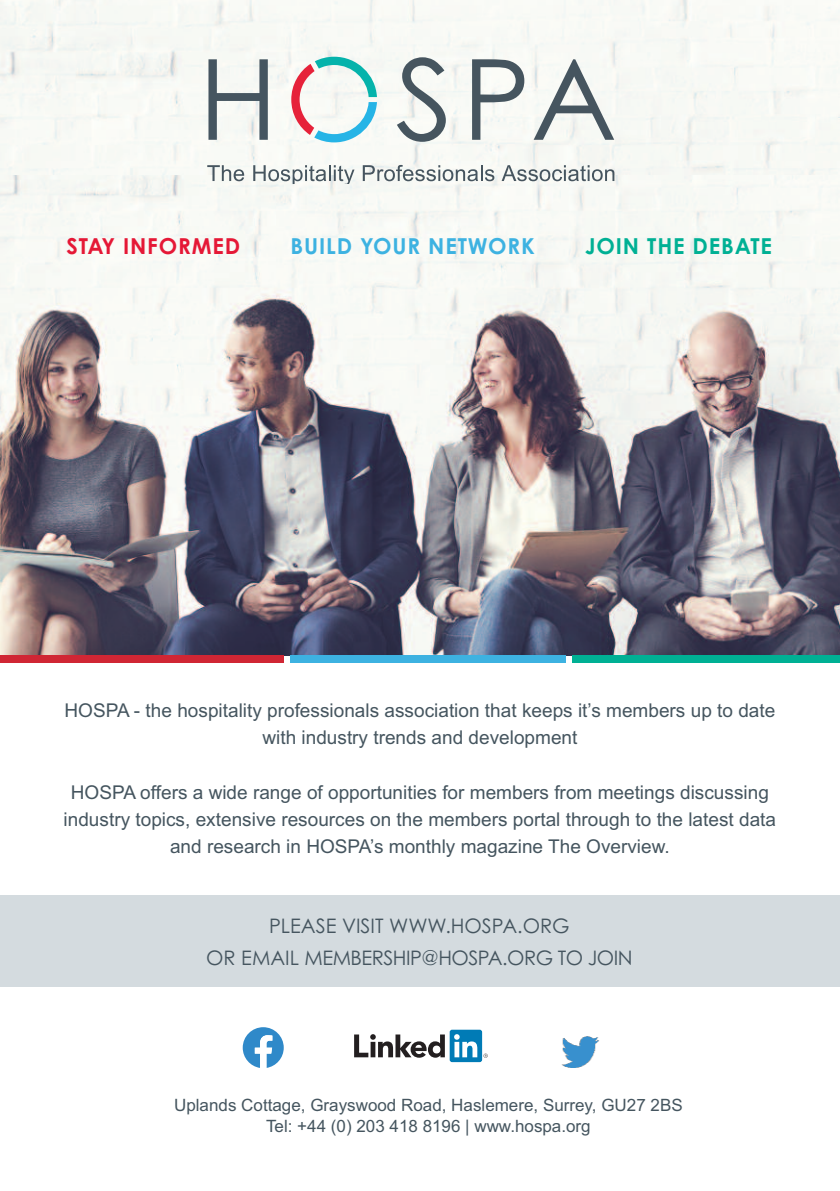
<style>
.page{position:relative;width:840px;height:1191px;background:#fff}
.page>*{position:absolute;margin:0;border:0;box-sizing:border-box;transform-origin:0 0}
.t1{font:700 22px "Century Gothic Pro";letter-spacing:.04em;color:#3db2e1}
.t2{font:700 22px "Century Gothic Pro";letter-spacing:.04em;color:#00b094}
.t3{font:700 22px "Century Gothic Pro";letter-spacing:.04em;color:#e51836}
.t4{font:20px/32px "Century Gothic Pro";color:#45555f;text-align:center}
.t5{font:19px/27.2px "Arial";color:#45555f;text-align:center}
.t6{font:17px/21.2px "Arial";color:#45555f;text-align:center}
</style>
<div class="page">
<img style="left:0;top:174px;width:839px;height:481px">
<div style="left:0;top:0;width:839px;height:174px;background:#f7f9f5"></div>
<svg style="left:208px;top:59px;width:60px;height:81px"></svg>
<svg style="left:396px;top:57px;width:49px;height:85px"></svg>
<svg style="left:472px;top:59px;width:52px;height:81px"></svg>
<svg style="left:533px;top:59px;width:81px;height:81px"></svg>
<svg style="left:291px;top:57px;width:86px;height:85px"></svg>
<svg style="left:207px;top:165px;width:37px;height:16px"></svg>
<svg style="left:253px;top:165px;width:101px;height:18px"></svg>
<svg style="left:362px;top:165px;width:132px;height:16px"></svg>
<svg style="left:501px;top:165px;width:113px;height:16px"></svg>
<div style="left:0;top:655px;width:284px;height:8px;background:#d02634"></div>
<div style="left:0;top:895px;width:839px;height:92px;background:#d4dbdf"></div>
<div style="left:572px;top:655px;width:267px;height:8px;background:#00b094"></div>
<div style="left:290px;top:655px;width:276px;height:8px;background:#3db2e1"></div>
<img style="left:561px;top:1036px;width:38px;height:32px">
<svg style="left:483px;top:1053px;width:4px;height:4px"></svg>
<svg style="left:354px;top:1034px;width:90px;height:23px"></svg>
<div style="left:449px;top:1029px;width:33px;height:33px;background:#007bb6;border-radius:2px"></div>
<svg style="left:454px;top:1034px;width:23px;height:23px"></svg>
<svg style="left:242px;top:1027px;width:41px;height:41px"></svg>
<p class="t3" style="left:66px;top:238px;width:175px">STAY INFORMED</p>
<p class="t1" style="left:290px;top:238px;width:246px">BUILD YOUR NETWORK</p>
<p class="t2" style="left:584px;top:238px;width:188px">JOIN THE DEBATE</p>
<p class="t5" style="left:65px;top:697px;width:712px">HOSPA - the hospitality professionals association that keeps it’s members up to date with industry trends and development</p>
<p class="t5" style="left:64px;top:778px;width:713px">HOSPA offers a wide range of opportunities for members from meetings discussing industry topics, extensive resources on the members portal through to the latest data and research in HOSPA’s monthly magazine The Overview.</p>
<p class="t4" style="left:206px;top:911px;width:427px">PLEASE VISIT WWW.HOSPA.ORG<br>OR EMAIL MEMBERSHIP@HOSPA.ORG TO JOIN</p>
<p class="t6" style="left:174px;top:1094px;width:510px">Uplands Cottage, Grayswood Road, Haslemere, Surrey, GU27 2BS<br>Tel: +44 (0) 203 418 8196 | www.hospa.org</p>
</div>
